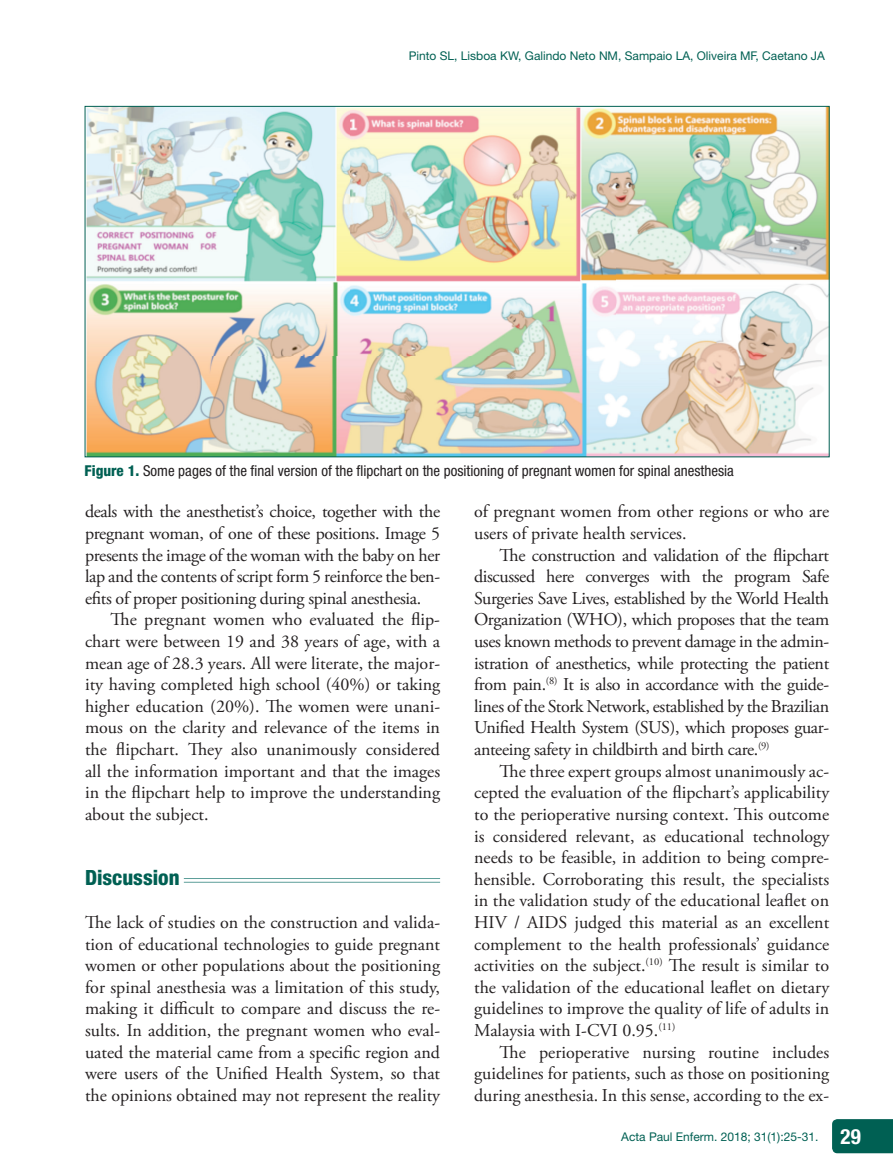
<style>
.page{position:relative;width:893px;height:1170px;background:#fff}
.page>*{position:absolute;margin:0;border:0;box-sizing:border-box;transform-origin:0 0}
.t1{font:800 condensed 21px "Helvetica Neue LT Std";color:#006053}
.t2{font:18px/21.6px "Adobe Garamond Pro";color:#231f20;text-align:justify}
.t3{font:condensed 15px "Helvetica Neue LT Std";color:#231f20}
.t4{font:12px "Helvetica Neue LT Std";color:#006053}
.s1{font-weight:800;color:#006053}
.s2{font-weight:700;font-stretch:condensed;font-size:21px;color:#fff}
</style>
<div class="page">
<div style="left:832px;top:1119px;width:61px;height:34px;background:#006053"></div>
<hr style="left:85px;top:878px;width:355px;height:1px;background:#5c9e99">
<hr style="left:85px;top:881px;width:355px;height:1px;background:#5c9e99">
<div style="left:85px;top:871px;width:99px;height:20px;background:#fff"></div>
<img style="left:87px;top:108px;width:741px;height:347px">
<p class="t4" style="left:409px;top:48px;width:418px">Pinto SL, Lisboa KW, Galindo Neto NM, Sampaio LA, Oliveira MF, Caetano JA</p>
<p class="t3" style="left:85px;top:462px;width:651px"><span class="s1">Figure 1.</span> Some pages of the final version of the flipchart on the positioning of pregnant women for spinal anesthesia</p>
<p class="t2" style="left:85px;top:501px;width:357px">deals with the anesthetist’s choice, together with the pregnant woman, of one of these positions. Image 5 presents the image of the woman with the baby on her lap and the contents of script form 5 reinforce the ben&shy;efits of proper positioning during spinal anesthesia.</p>
<p class="t2" style="left:85px;top:609px;width:357px;text-indent:26px">The pregnant women who evaluated the flip&shy;chart were between 19 and 38 years of age, with a mean age of 28.3 years. All were literate, the major&shy;ity having completed high school (40%) or taking higher education (20%). The women were unani&shy;mous on the clarity and relevance of the items in the flipchart. They also unanimously considered all the information important and that the images in the flipchart help to improve the understanding about the subject.</p>
<p class="t1" style="left:85px;top:864px;width:96px">Discussion</p>
<p class="t2" style="left:85px;top:912px;width:357px">The lack of studies on the construction and valida&shy;tion of educational technologies to guide pregnant women or other populations about the positioning for spinal anesthesia was a limitation of this study, making it difficult to compare and discuss the re&shy;sults. In addition, the pregnant women who eval&shy;uated the material came from a specific region and were users of the Unified Health System, so that the opinions obtained may not represent the reality</p>
<p class="t2" style="left:474px;top:501px;width:357px">of pregnant women from other regions or who are users of private health services.</p>
<p class="t2" style="left:474px;top:544px;width:357px;text-indent:26px">The construction and validation of the flipchart discussed here converges with the program Safe Surgeries Save Lives, established by the World Health Organization (WHO), which proposes that the team uses known methods to prevent damage in the admin&shy;istration of anesthetics, while protecting the patient from pain.<sup>(8)</sup> It is also in accordance with the guide&shy;lines of the Stork Network, established by the Brazilian Unified Health System (SUS), which proposes guar&shy;anteeing safety in childbirth and birth care.<sup>(9)</sup></p>
<p class="t2" style="left:474px;top:760px;width:357px;text-indent:26px">The three expert groups almost unanimously ac&shy;cepted the evaluation of the flipchart’s applicability to the perioperative nursing context. This outcome is considered relevant, as educational technology needs to be feasible, in addition to being compre&shy;hensible. Corroborating this result, the specialists in the validation study of the educational leaflet on HIV / AIDS judged this material as an excellent complement to the health professionals’ guidance activities on the subject.<sup>(10)</sup> The result is similar to the validation of the educational leaflet on dietary guidelines to improve the quality of life of adults in Malaysia with I-CVI 0.95.<sup>(11)</sup></p>
<p class="t2" style="left:474px;top:1041px;width:357px;text-indent:26px">The perioperative nursing routine includes guidelines for patients, such as those on positioning during anesthesia. In this sense, according to the ex-</p>
<p class="t4" style="left:621px;top:1129px;width:241px">Acta Paul Enferm. 2018; 31(1):25-31. <span class="s2">29</span></p>
</div>
